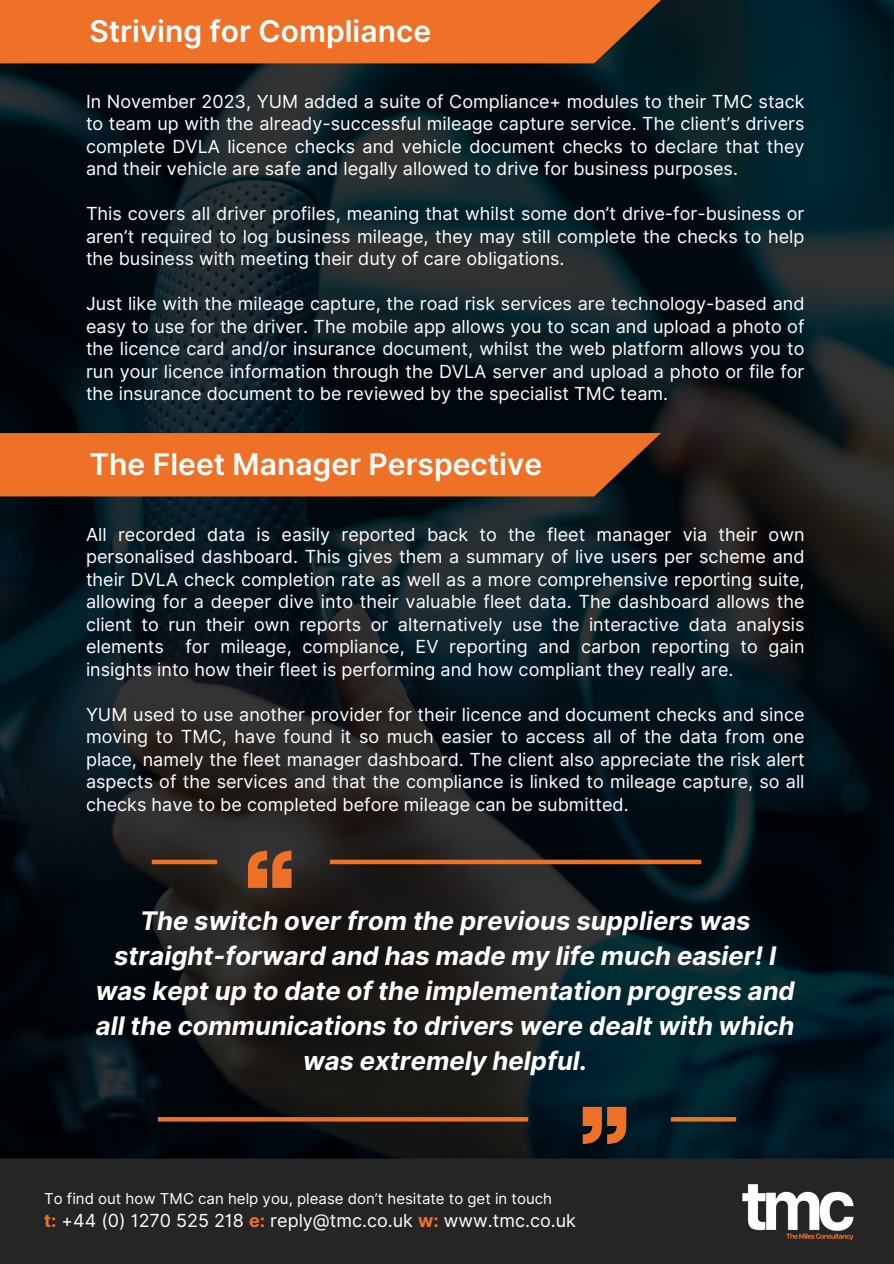
<style>
.page{position:relative;width:894px;height:1264px;background:#fff}
.page>*{position:absolute;margin:0;border:0;box-sizing:border-box;transform-origin:0 0}
.t1{font:700 141.75px "Horizon";color:#ef7128}
.t2{font:600 30px "Inter";color:#fff}
.t3{font:italic 700 25.5px/34.8px "Inter";color:#fff;text-align:center}
.t4{font:18px/22.5px "Inter";color:#fff;text-align:justify}
.t5{font:15px "Inter";color:#fff}
.s1{font-weight:700;color:#ef7128}
</style>
<div class="page">
<img style="left:0;top:0;width:893px;height:1158px">
<div style="left:0;top:1158px;width:893px;height:105px;background:#252525"></div>
<div style="left:0;top:0;width:661px;height:63px;background:#ef7128"></div>
<svg style="left:0;top:433px;width:661px;height:63px;background:#e26b26"></svg>
<div style="left:330px;top:859px;width:371px;height:5px;background:#ef7128"></div>
<div style="left:152px;top:859px;width:65px;height:5px;background:#ef7128"></div>
<svg style="left:158px;top:1117px;width:370px;height:4px"></svg>
<svg style="left:670px;top:1117px;width:66px;height:4px"></svg>
<img style="left:740px;top:1181px;width:115px;height:61px">
<h3 class="t2" style="left:89px;top:13px;width:343px">Striving for Compliance</h3>
<h3 class="t4" style="left:86px;top:90px;width:719px">In November 2023, YUM added a suite of Compliance+ modules to their TMC stack to team up with the already-successful mileage capture service. The client’s drivers complete DVLA licence checks and vehicle document checks to declare that they and their vehicle are safe and legally allowed to drive for business purposes.</h3>
<h3 class="t4" style="left:86px;top:202px;width:719px">This covers all driver profiles, meaning that whilst some don’t drive-for-business or aren’t required to log business mileage, they may still complete the checks to help the business with meeting their duty of care obligations.</h3>
<h1 class="t4" style="left:86px;top:292px;width:719px">Just like with the mileage capture, the road risk services are technology-based and easy to use for the driver. The mobile app allows you to scan and upload a photo of the licence card and/or insurance document, whilst the web platform allows you to run your licence information through the DVLA server and upload a photo or file for the insurance document to be reviewed by the specialist TMC team.</h1>
<h3 class="t2" style="left:89px;top:445px;width:454px">The Fleet Manager Perspective</h3>
<h3 class="t4" style="left:86px;top:523px;width:719px">All recorded data is easily reported back to the fleet manager via their own personalised dashboard. This gives them a summary of live users per scheme and their DVLA check completion rate as well as a more comprehensive reporting suite, allowing for a deeper dive into their valuable fleet data. The dashboard allows the client to run their own reports or alternatively use the interactive data analysis elements for mileage, compliance, EV reporting and carbon reporting to gain insights into how their fleet is performing and how compliant they really are.</h3>
<p class="t4" style="left:86px;top:703px;width:719px">YUM used to use another provider for their licence and document checks and since moving to TMC, have found it so much easier to access all of the data from one place, namely the fleet manager dashboard. The client also appreciate the risk alert aspects of the services and that the compliance is linked to mileage capture, so all checks have to be completed before mileage can be submitted.</p>
<p class="t1" style="left:244px;top:849px;width:53px">“</p>
<p class="t3" style="left:96px;top:903px;width:700px">The switch over from the previous suppliers was straight-forward and has made my life much easier! I was kept up to date of the implementation progress and all the communications to drivers were dealt with which was extremely helpful.</p>
<h2 class="t1" style="left:578px;top:1087px;width:53px">”</h2>
<p class="t5" style="left:44px;top:1189px;width:509px">To find out how TMC can help you, please don’t hesitate to get in touch</p>
<h1 class="t4" style="left:44px;top:1209px;width:533px"><span class="s1">t:</span> +44 (0) 1270 525 218 <span class="s1">e:</span> reply@tmc.co.uk <span class="s1">w:</span> www.tmc.co.uk</h1>
</div>
